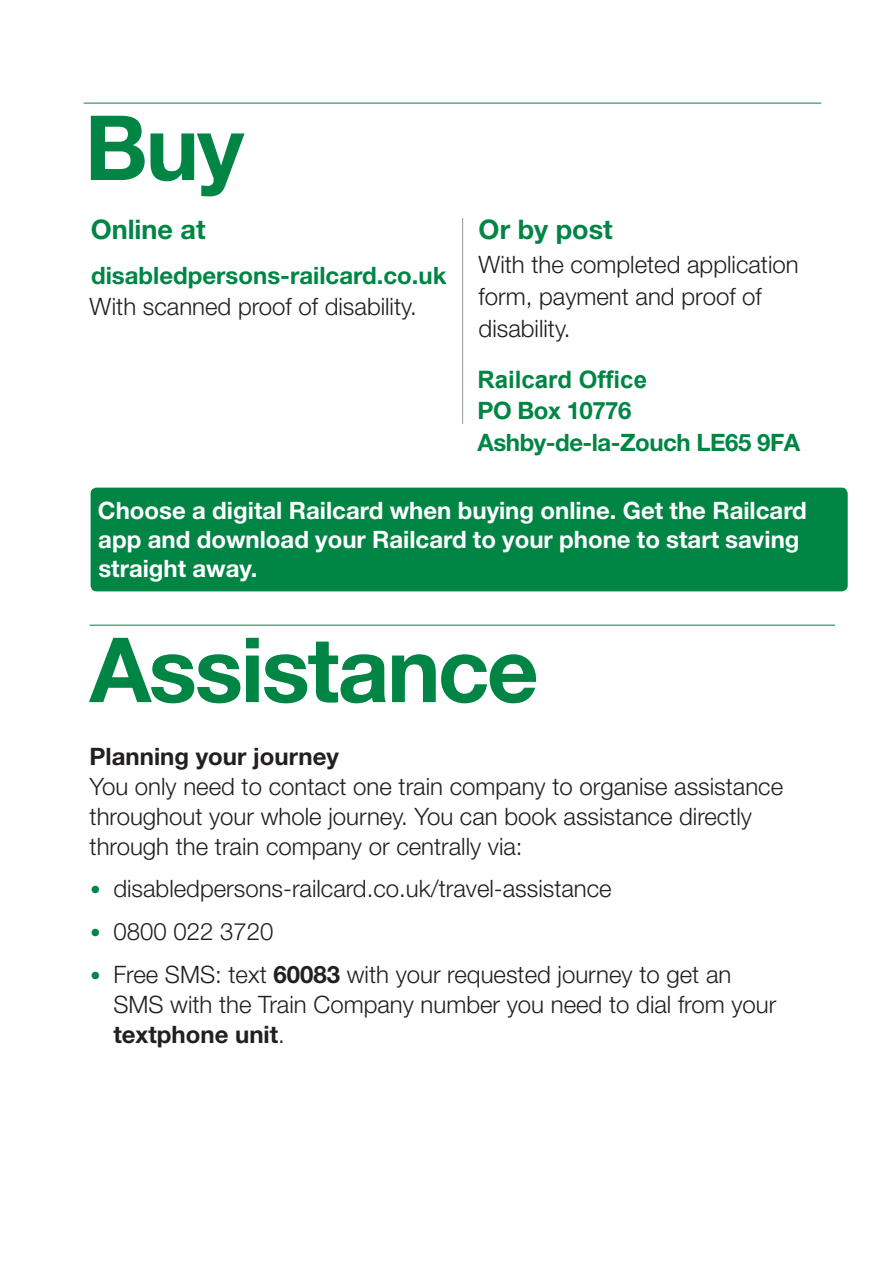
<style>
.page{position:relative;width:893px;height:1263px;background:#fff}
.page>*{position:absolute;margin:0;border:0;box-sizing:border-box;transform-origin:0 0}
.t1{font:700 90px "Helvetica Neue LT Std";letter-spacing:-.025em;color:#008545}
.t2{font:700 27px "Helvetica Neue LT Std";color:#008545}
.t3{font:300 24px/30px "Helvetica Neue LT Std";color:#231f20}
.t4{font:700 24px/28.8px "Helvetica Neue LT Std";color:#fff}
.t5{font:700 24px/31.5px "Helvetica Neue LT Std";letter-spacing:-.02em;color:#008545}
.t6{font:700 24px "Helvetica Neue LT Std";color:#008545}
.t7{font:700 24px "Helvetica Neue LT Std";color:#231f20}
.t8{font:700 24px "Arial";color:#008545}
.s1{font-family:"Calibri";font-weight:400;color:#008545}
.s2{font-weight:700}
</style>
<div class="page">
<hr style="left:90px;top:625px;width:745px;height:1px;background:#008545">
<div style="left:91px;top:488px;width:757px;height:103px;background:#008545;border-radius:6px"></div>
<hr style="left:84px;top:103px;width:737px;height:1px;background:#008545">
<hr style="left:462px;top:218px;width:1px;height:206px;background:#939598">
<h1 class="t1" style="left:85px;top:92px;width:161px">Buy</h1>
<p class="t2" style="left:91px;top:213px;width:116px">Online at</p>
<p class="t6" style="left:91px;top:260px;width:357px">disabledpersons-railcard.co.uk</p>
<p class="t3" style="left:89px;top:291px;width:329px">With scanned proof of disability.</p>
<p class="t2" style="left:479px;top:213px;width:136px">Or by post</p>
<p class="t3" style="left:479px;top:248px;width:322px;line-height:32px">With the completed application form, payment and proof of disability.</p>
<p class="t8" style="left:478px;top:362px;width:171px">Railcard Office</p>
<p class="t5" style="left:478px;top:394px;width:324px">PO Box 10776<br>Ashby-de-la-Zouch LE65 9FA</p>
<p class="t4" style="left:98px;top:496px;width:711px">Choose a digital Railcard when buying online. Get the Railcard app and download your Railcard to your phone to start saving straight away.</p>
<h1 class="t1" style="left:90px;top:614px;width:451px">Assistance</h1>
<p class="t7" style="left:90px;top:741px;width:251px">Planning your journey</p>
<p class="t3" style="left:90px;top:770px;width:695px">You only need to contact one train company to organise assistance throughout your whole journey. You can book assistance directly through the train company or centrally via:</p>
<p class="t3" style="left:90px;top:873px;width:524px"><span class="s1">•</span> disabledpersons-railcard.co.uk/travel-assistance</p>
<p class="t3" style="left:90px;top:916px;width:185px"><span class="s1">•</span> 0800 022 3720</p>
<p class="t3" style="left:113px;top:959px;width:664px;text-indent:-24px"><span class="s1">•</span> Free SMS: text <span class="s2">60083</span> with your requested journey to get an<br>SMS with the Train Company number you need to dial from your <span class="s2">textphone unit</span>.</p>
</div>
